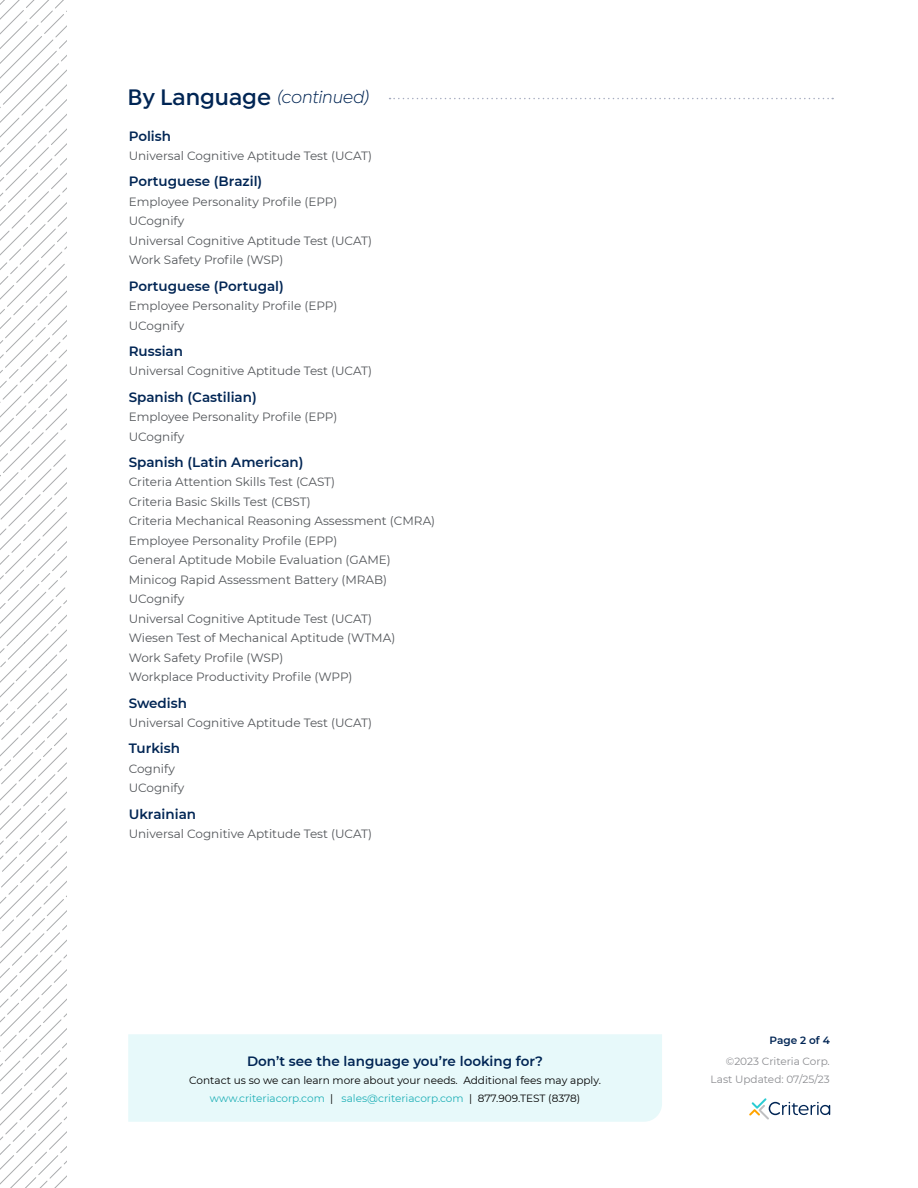
<style>
.page{position:relative;width:918px;height:1188px;background:#fff}
.page>*{position:absolute;margin:0;border:0;box-sizing:border-box;transform-origin:0 0}
.t1{font:italic 18px "Isidora Sans";color:#002554}
.t2{font:600 13.5px "Montserrat";color:#002554}
.t3{font:12px/19.5px "Montserrat";color:#53565a}
.t4{font:10.5px/18px "Montserrat";color:#000;text-align:center}
.t5{font:10.5px/18px "Montserrat";color:#8b8c90;text-align:right}
.t6{font:600 10.5px "Montserrat";color:#002554}
.s1{font-weight:600;font-style:normal;font-size:24px}
.s2{color:#20b0b7}
</style>
<div class="page">
<svg style="left:390px;top:98px;width:443px;height:1px"></svg>
<svg style="left:0;top:0;width:67px;height:415px"></svg>
<svg style="left:0;top:415px;width:67px;height:773px"></svg>
<svg style="left:749px;top:1098px;width:81px;height:22px"></svg>
<div style="left:128px;top:1034px;width:534px;height:88px;background:#e7f9fa"></div>
<h1 class="t1" style="left:128px;top:88px;width:242px"><span class="s1">By Language</span> (continued)</h1>
<p class="t2" style="left:129px;top:126px;width:44px">Polish</p>
<p class="t3" style="left:129px;top:146px;width:245px">Universal Cognitive Aptitude Test (UCAT)</p>
<p class="t2" style="left:129px;top:172px;width:135px">Portuguese (Brazil)</p>
<p class="t3" style="left:129px;top:191px;width:245px">Employee Personality Profile (EPP)<br>UCognify<br>Universal Cognitive Aptitude Test (UCAT)<br>Work Safety Profile (WSP)</p>
<p class="t2" style="left:129px;top:276px;width:157px">Portuguese (Portugal)</p>
<p class="t3" style="left:129px;top:296px;width:210px">Employee Personality Profile (EPP)<br>UCognify</p>
<p class="t2" style="left:129px;top:341px;width:56px">Russian</p>
<p class="t3" style="left:129px;top:361px;width:245px">Universal Cognitive Aptitude Test (UCAT)</p>
<p class="t2" style="left:129px;top:387px;width:130px">Spanish (Castilian)</p>
<p class="t3" style="left:129px;top:407px;width:210px">Employee Personality Profile (EPP)<br>UCognify</p>
<p class="t2" style="left:129px;top:452px;width:176px">Spanish (Latin American)</p>
<p class="t3" style="left:129px;top:472px;width:308px">Criteria Attention Skills Test (CAST)<br>Criteria Basic Skills Test (CBST)<br>Criteria Mechanical Reasoning Assessment (CMRA)<br>Employee Personality Profile (EPP)<br>General Aptitude Mobile Evaluation (GAME)<br>Minicog Rapid Assessment Battery (MRAB)<br>UCognify<br>Universal Cognitive Aptitude Test (UCAT)<br>Wiesen Test of Mechanical Aptitude (WTMA)<br>Work Safety Profile (WSP)<br>Workplace Productivity Profile (WPP)</p>
<p class="t2" style="left:129px;top:693px;width:60px">Swedish</p>
<p class="t3" style="left:129px;top:713px;width:245px">Universal Cognitive Aptitude Test (UCAT)</p>
<p class="t2" style="left:129px;top:739px;width:53px">Turkish</p>
<p class="t3" style="left:129px;top:758px;width:57px">Cognify<br>UCognify</p>
<p class="t2" style="left:129px;top:804px;width:69px">Ukrainian</p>
<p class="t3" style="left:129px;top:824px;width:245px">Universal Cognitive Aptitude Test (UCAT)</p>
<p class="t2" style="left:247px;top:1052px;width:298px">Don’t see the language you’re looking for?</p>
<p class="t4" style="left:189px;top:1071px;width:413px">Contact us so we can learn more about your needs. Additional fees may apply. <span class="s2">www.criteriacorp.com</span> | <span class="s2">sales@criteriacorp.com</span> | 877.909.TEST (8378)</p>
<p class="t6" style="left:770px;top:1033px;width:62px">Page 2 of 4</p>
<p class="t5" style="left:711px;top:1052px;width:121px">©2023 Criteria Corp.<br>Last Updated: 07/25/23</p>
</div>
